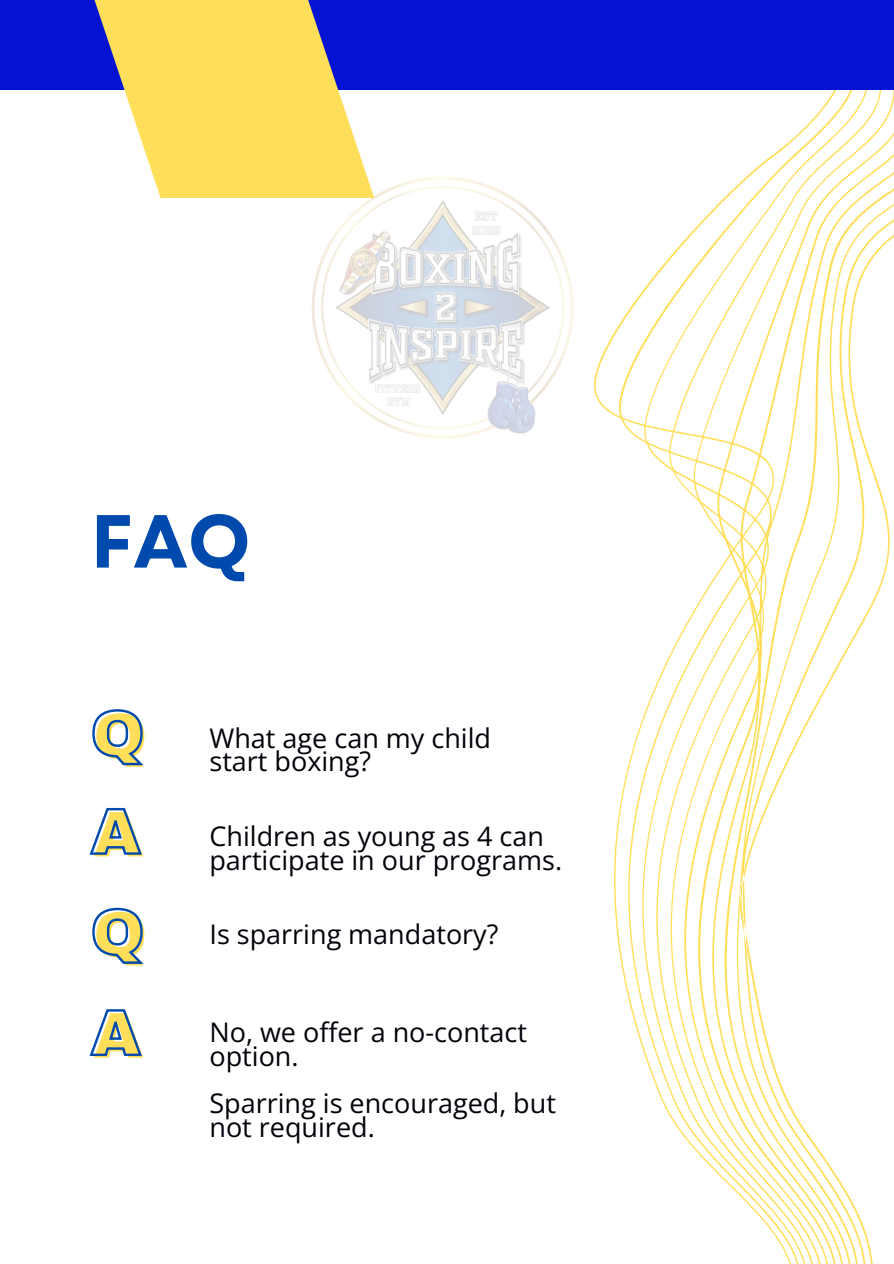
<style>
.page{position:relative;width:894px;height:1264px;background:#fff}
.page>*{position:absolute;margin:0;border:0;box-sizing:border-box;transform-origin:0 0}
.t1{font:700 75px "Garet";color:#004aad}
.t2{font:900 64.5px/99.8px "Archivo";color:#ffde59;text-align:justify}
.t3{font:27px/23.7px "Open Sans";color:#00030a}
</style>
<div class="page">
<svg style="left:614px;top:89px;width:279px;height:1174px"></svg>
<div style="left:0;top:0;width:893px;height:89px;background:#0412d2"></div>
<svg style="left:90px;top:0;width:248px;height:90px;background:#dbc169"></svg>
<img style="left:116px;top:89px;width:660px;height:440px">
<svg style="left:92px;top:709px;width:52px;height:57px"></svg>
<svg style="left:89px;top:807px;width:53px;height:48px"></svg>
<svg style="left:92px;top:907px;width:52px;height:57px"></svg>
<svg style="left:89px;top:1009px;width:53px;height:47px"></svg>
<p class="t1" style="left:91px;top:487px;width:161px">FAQ</p>
<h2 class="t2" style="left:93px;top:687px;width:55px">Q A Q A</h2>
<p class="t3" style="left:209px;top:725px;width:283px">What age can my child start boxing?</p>
<p class="t3" style="left:209px;top:823px;width:354px">Children as young as 4 can participate in our programs.</p>
<p class="t3" style="left:209px;top:921px;width:290px">Is sparring mandatory?</p>
<p class="t3" style="left:209px;top:1019px;width:319px">No, we offer a no-contact option.</p>
<p class="t3" style="left:209px;top:1090px;width:348px">Sparring is encouraged, but not required.</p>
</div>
